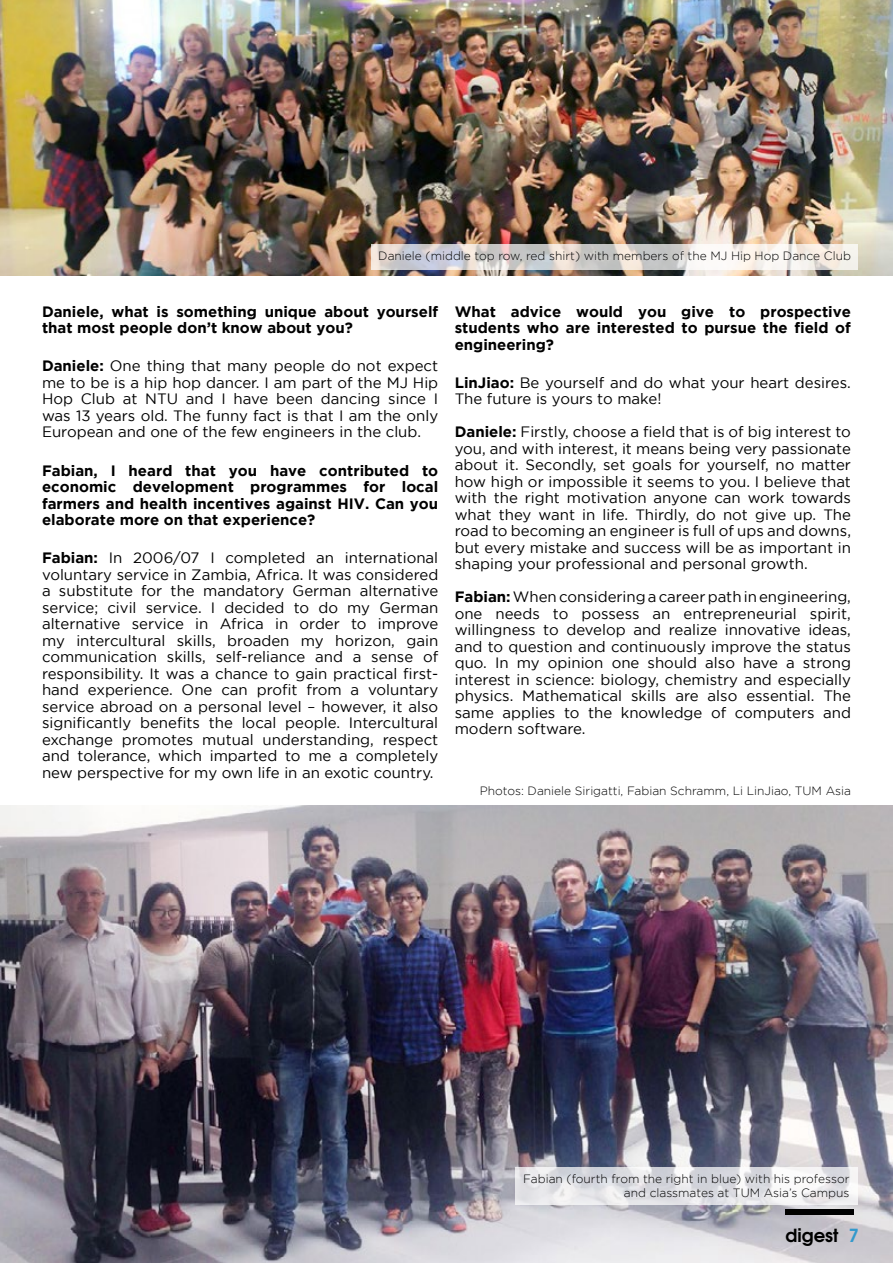
<style>
.page{position:relative;width:893px;height:1263px;background:#fff}
.page>*{position:absolute;margin:0;border:0;box-sizing:border-box;transform-origin:0 0}
.t1{font:700 18px "Te X Gyre Adventor";color:#000}
.t2{font:15px/16.5px "Gotham";color:#000;text-align:justify}
.t3{font:700 15px/16.5px "Gotham";color:#000;text-align:justify}
.t4{font:300 12px/14.4px "Gotham";color:#000;text-align:right}
.s1{font-weight:700}
.s2{color:#39c}
</style>
<div class="page">
<img style="left:0;top:806px;width:893px;height:457px">
<div style="left:786px;top:1209px;width:68px;height:6px;background:#000"></div>
<img style="left:0;top:0;width:893px;height:276px">
<svg style="left:515px;top:1167px;width:342px;height:37px"></svg>
<svg style="left:371px;top:244px;width:487px;height:26px"></svg>
<p class="t4" style="left:378px;top:248px;width:474px">Daniele (middle top row, red shirt) with members of the MJ Hip Hop Dance Club</p>
<p class="t3" style="left:42px;top:303px;width:398px">Daniele, what is something unique about yourself that most people don’t know about you?</p>
<p class="t2" style="left:42px;top:358px;width:398px"><span class="s1">Daniele:</span> One thing that many people do not expect me to be is a hip hop dancer. I am part of the MJ Hip Hop Club at NTU and I have been dancing since I was 13 years old. The funny fact is that I am the only European and one of the few engineers in the club.</p>
<p class="t3" style="left:42px;top:462px;width:398px">Fabian, I heard that you have contributed to economic development programmes for local farmers and health incentives against HIV. Can you elaborate more on that experience?</p>
<p class="t2" style="left:42px;top:549px;width:398px"><span class="s1">Fabian:</span> In 2006/07 I completed an international voluntary service in Zambia, Africa. It was considered a substitute for the mandatory German alternative service; civil service. I decided to do my German alternative service in Africa in order to improve my intercultural skills, broaden my horizon, gain communication skills, self-reliance and a sense of responsibility. It was a chance to gain practical first&shy;hand experience. One can profit from a voluntary service abroad on a personal level – however, it also significantly benefits the local people. Intercultural exchange promotes mutual understanding, respect and tolerance, which imparted to me a completely new perspective for my own life in an exotic country.</p>
<p class="t3" style="left:455px;top:303px;width:398px">What advice would you give to prospective students who are interested to pursue the field of engineering?</p>
<p class="t2" style="left:455px;top:374px;width:398px"><span class="s1">LinJiao:</span> Be yourself and do what your heart desires.<br>The future is yours to make!</p>
<p class="t2" style="left:455px;top:424px;width:398px"><span class="s1">Daniele:</span> Firstly, choose a field that is of big interest to you, and with interest, it means being very passionate about it. Secondly, set goals for yourself, no matter how high or impossible it seems to you. I believe that with the right motivation anyone can work towards what they want in life. Thirdly, do not give up. The road to becoming an engineer is full of ups and downs, but every mistake and success will be as important in shaping your professional and personal growth.</p>
<p class="t2" style="left:455px;top:589px;width:398px"><span class="s1">Fabian:</span> When considering a career path in engineering, one needs to possess an entrepreneurial spirit, willingness to develop and realize innovative ideas, and to question and continuously improve the status quo. In my opinion one should also have a strong interest in science: biology, chemistry and especially physics. Mathematical skills are also essential. The same applies to the knowledge of computers and modern software.</p>
<p class="t4" style="left:480px;top:783px;width:373px">Photos: Daniele Sirigatti, Fabian Schramm, Li LinJiao, TUM Asia</p>
<p class="t4" style="left:523px;top:1171px;width:328px">Fabian (fourth from the right in blue) with his professor and classmates at TUM Asia’s Campus</p>
<p class="t1" style="left:786px;top:1219px;width:75px">digest <span class="s2">7</span></p>
</div>
